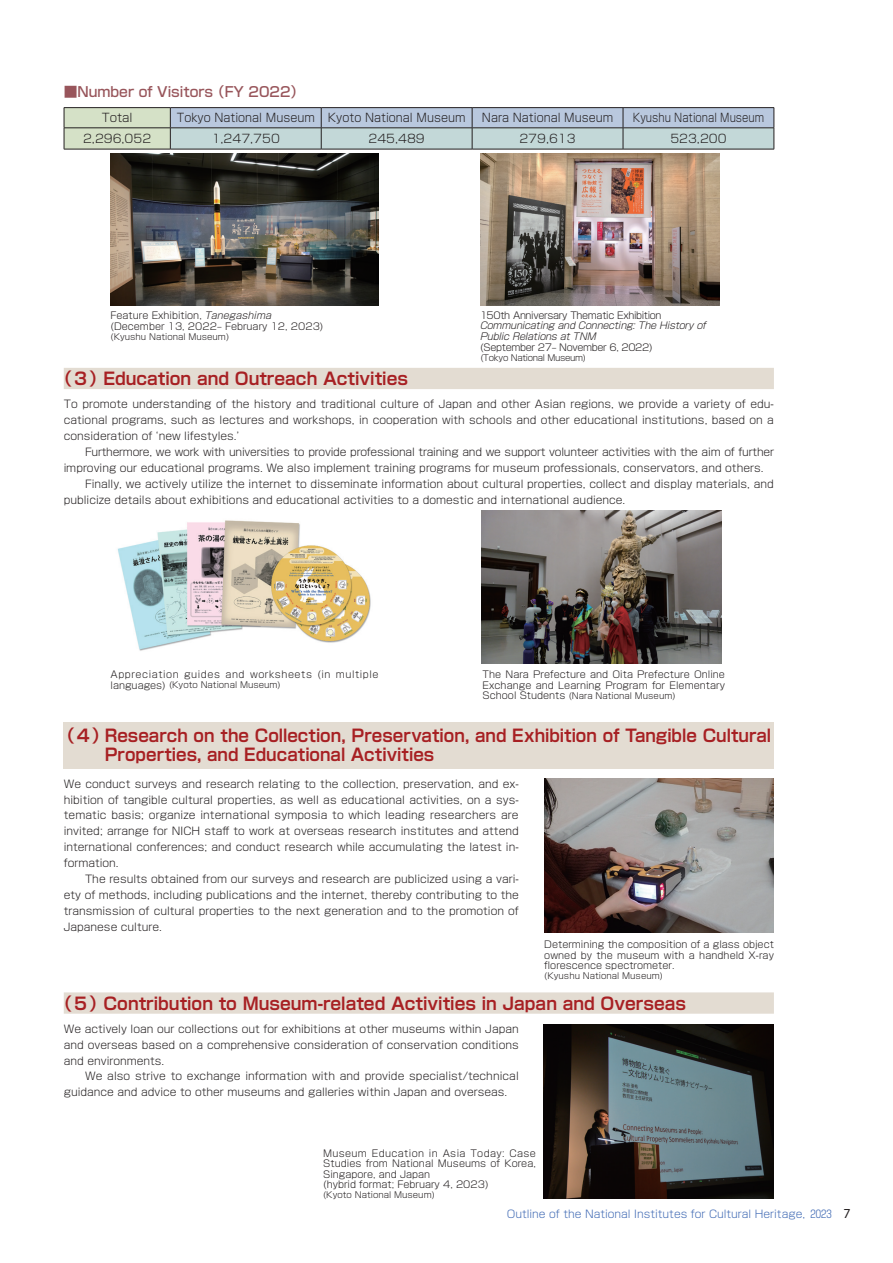
<style>
.page{position:relative;width:893px;height:1263px;background:#fff}
.page>*{position:absolute;margin:0;border:0;box-sizing:border-box;transform-origin:0 0}
.t1{font:700 16.95px/19.2px "Shin Go Pr 6 De";color:#a72023}
.t2{font:500 13.8px "Shin Go Pr 6";color:#98555b}
.t3{font:300 11.7px "Shin Go Pr 6";color:#231f20;scale:.95 1}
.t4{font:300 11.7px "Shin Go Pr 6";color:#231f20}
.t5{font:300 11.7px "Shin Go Pr 6";color:#231f20;scale:.85 1}
.t6{font:300 10.65px/15.9px "Shin Go Pr 6";color:#231f20}
.t7{font:300 10.65px "Shin Go Pr 5";color:#406ab4}
.t8{font:300 9.6px/10.6px "Shin Go Pr 6";color:#231f20}
.t9{font:300 9.6px/10.6px "Shin Go Pr 6";letter-spacing:-.03em;color:#231f20}
.t10{font:300 9.6px "Shin Go Pr 6";letter-spacing:.06em;color:#231f20}
.t11{font:300 8.55px "Shin Go Pr 6";color:#231f20}
.t12{font:300 8.55px "Shin Go Pr 6";letter-spacing:-.04em;color:#231f20}
.s1{font-size:9.6px}
.s2{font-family:"Myriad Pro";font-weight:400;font-size:13.8px;color:#231f20}
</style>
<div class="page">
<div style="left:64px;top:368px;width:710px;height:21px;background:#e3dcd2"></div>
<div style="left:64px;top:992px;width:710px;height:22px;background:#e3dcd2"></div>
<div style="left:64px;top:722px;width:710px;height:47px;background:#e3dcd2"></div>
<hr style="left:64px;top:107px;width:106px;height:1px;background:#231f20">
<hr style="left:170px;top:107px;width:151px;height:1px;background:#231f20">
<hr style="left:321px;top:107px;width:151px;height:1px;background:#231f20">
<hr style="left:472px;top:107px;width:151px;height:1px;background:#231f20">
<hr style="left:623px;top:107px;width:151px;height:1px;background:#231f20">
<svg style="left:64px;top:108px;width:711px;height:41px"></svg>
<hr style="left:64px;top:149px;width:106px;height:1px;background:#231f20">
<hr style="left:170px;top:149px;width:151px;height:1px;background:#231f20">
<hr style="left:321px;top:149px;width:151px;height:1px;background:#231f20">
<hr style="left:472px;top:149px;width:151px;height:1px;background:#231f20">
<hr style="left:623px;top:149px;width:151px;height:1px;background:#231f20">
<img style="left:117px;top:520px;width:254px;height:131px">
<img style="left:480px;top:153px;width:239px;height:152px">
<img style="left:482px;top:510px;width:240px;height:153px">
<img style="left:545px;top:778px;width:229px;height:155px">
<img style="left:543px;top:1025px;width:231px;height:173px">
<img style="left:111px;top:153px;width:267px;height:153px">
<p class="t2" style="left:64px;top:81px;width:242px">■Number of Visitors （FY 2022）</p>
<p class="t4" style="left:102px;top:108px;width:32px">Total</p>
<p class="t3" style="left:177px;top:108px;width:305px">Tokyo National Museum Kyoto National Museum</p>
<p class="t3" style="left:482px;top:108px;width:140px">Nara National Museum</p>
<p class="t5" style="left:633px;top:108px;width:156px">Kyushu National Museum</p>
<p class="t4" style="left:83px;top:129px;width:70px">2,296,052</p>
<p class="t4" style="left:212px;top:129px;width:70px">1,247,750</p>
<p class="t4" style="left:369px;top:129px;width:58px">245,489</p>
<p class="t4" style="left:519px;top:129px;width:58px">279,613</p>
<p class="t4" style="left:670px;top:129px;width:58px">523,200</p>
<p class="t8" style="left:111px;top:309px;width:214px">Feature Exhibition, Tanegashima (December 13, 2022– February 12, 2023)</p>
<p class="t11" style="left:111px;top:330px;width:120px">(Kyushu National Museum)</p>
<p class="t9" style="left:480px;top:309px;width:228px">150th Anniversary Thematic Exhibition Communicating and Connecting: The History of Public Relations at TNM<br>(September 27– November 6, 2022)</p>
<p class="t12" style="left:480px;top:351px;width:107px">(Tokyo National Museum)</p>
<p class="t1" style="left:55px;top:368px;width:354px">（３）Education and Outreach Activities</p>
<p class="t6" style="left:64px;top:395px;width:712px">To promote understanding of the history and traditional culture of Japan and other Asian regions, we provide a variety of edu&shy;cational programs, such as lectures and workshops, in cooperation with schools and other educational institutions, based on a consideration of ‘new lifestyles.’<br>　　Furthermore, we work with universities to provide professional training and we support volunteer activities with the aim of further improving our educational programs. We also implement training programs for museum professionals, conservators, and others.　　Finally, we actively utilize the internet to disseminate information about cultural properties, collect and display materials, and publicize details about exhibitions and educational activities to a domestic and international audience.</p>
<p class="t10" style="left:111px;top:667px;width:270px">Appreciation guides and worksheets (in multiple</p>
<p class="t11" style="left:111px;top:678px;width:172px"><span class="s1">languages)</span> (Kyoto National Museum)</p>
<p class="t8" style="left:483px;top:668px;width:244px">The Nara Prefecture and Oita Prefecture Online<br>Exchange and Learning Program for Elementary</p>
<p class="t11" style="left:483px;top:689px;width:194px"><span class="s1">School Students</span> (Nara National Museum)</p>
<p class="t1" style="left:105px;top:725px;width:668px;text-indent:-47px">（４）Research on the Collection, Preservation, and Exhibition of Tangible Cultural<br>Properties, and Educational Activities</p>
<p class="t6" style="left:64px;top:775px;width:456px">We conduct surveys and research relating to the collection, preservation, and ex&shy;hibition of tangible cultural properties, as well as educational activities, on a sys&shy;tematic basis; organize international symposia to which leading researchers are invited; arrange for NICH staff to work at overseas research institutes and attend international conferences; and conduct research while accumulating the latest in&shy;formation.<br>　　The results obtained from our surveys and research are publicized using a vari&shy;ety of methods, including publications and the internet, thereby contributing to the transmission of cultural properties to the next generation and to the promotion of Japanese culture.</p>
<p class="t8" style="left:544px;top:938px;width:231px;text-align:justify">Determining the composition of a glass object owned by the museum with a handheld X-ray florescence spectrometer.</p>
<p class="t11" style="left:544px;top:969px;width:120px">(Kyushu National Museum)</p>
<p class="t1" style="left:55px;top:993px;width:632px">（５）Contribution to Museum-related Activities in Japan and Overseas</p>
<p class="t6" style="left:64px;top:1020px;width:456px">We actively loan our collections out for exhibitions at other museums within Japan and overseas based on a comprehensive consideration of conservation conditions and environments.<br>　　We also strive to exchange information with and provide specialist/technical guidance and advice to other museums and galleries within Japan and overseas.</p>
<p class="t8" style="left:323px;top:1147px;width:214px">Museum Education in Asia Today: Case Studies from National Museums of Korea, Singapore, and Japan<br>(hybrid format; February 4, 2023)</p>
<p class="t11" style="left:323px;top:1188px;width:113px">(Kyoto National Museum)</p>
<p class="t7" style="left:507px;top:1205px;width:345px">Outline of the National Institutes for Cultural Heritage, 202３ <span class="s2">7</span></p>
</div>
